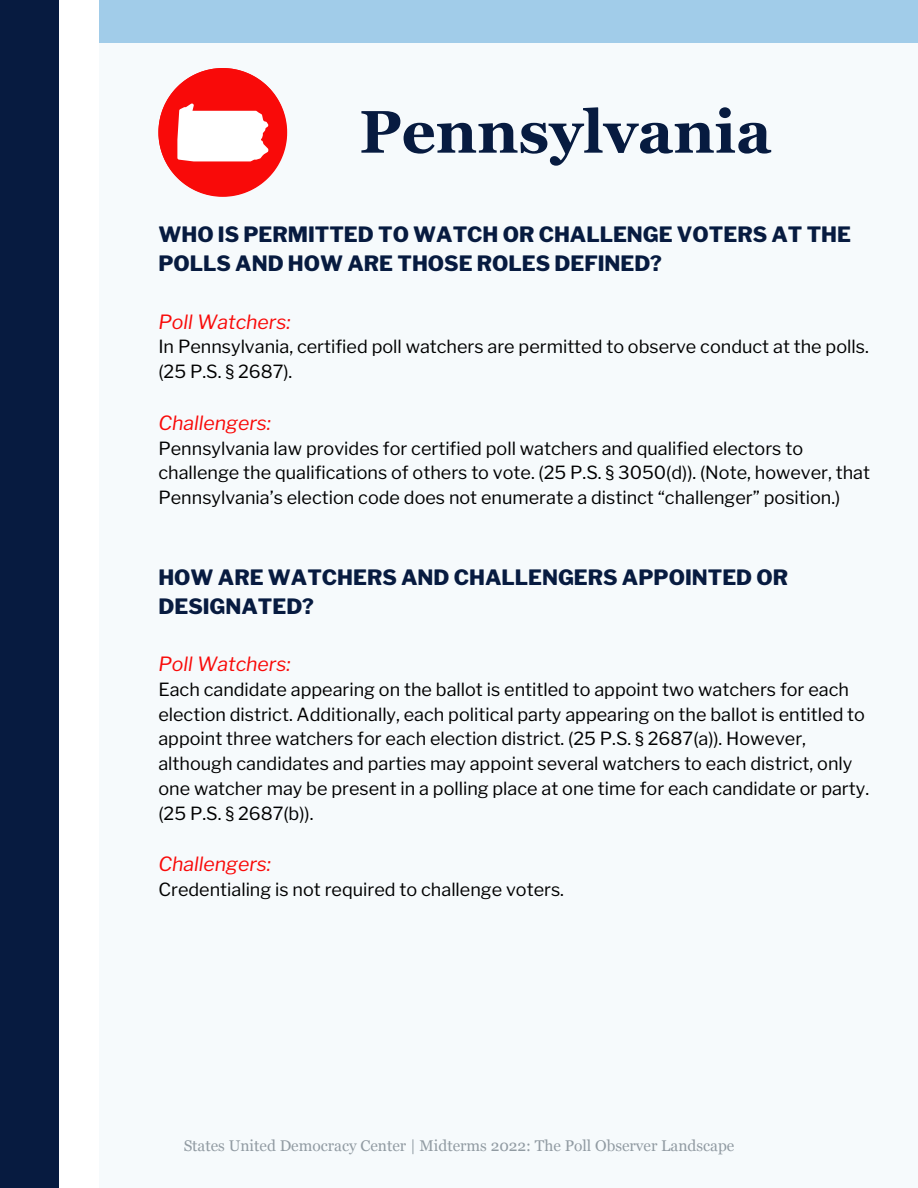
<style>
.page{position:relative;width:918px;height:1188px;background:#fff}
.page>*{position:absolute;margin:0;border:0;box-sizing:border-box;transform-origin:0 0}
.t1{font:700 60px "Georgia";color:#071b40}
.t2{font:800 21px/29.2px "Libre Franklin";color:#071b40}
.t3{font:italic 19.5px "Libre Franklin";color:#f90a09}
.t4{font:18px/24.8px "Libre Franklin";color:#000}
.t5{font:15.45px "Georgia";color:#2a3a47}
</style>
<div class="page">
<div style="left:0;top:0;width:58px;height:1188px;background:#071b40"></div>
<div style="left:99px;top:0;width:819px;height:1188px;background:#f6fafc"></div>
<div style="left:99px;top:0;width:819px;height:43px;background:#a1cce9"></div>
<svg style="left:158px;top:68px;width:129px;height:129px"></svg>
<h1 class="t1" style="left:359px;top:98px;width:414px">Pennsylvania</h1>
<p class="t2" style="left:158px;top:220px;width:694px">WHO IS PERMITTED TO WATCH OR CHALLENGE VOTERS AT THE<br>POLLS AND HOW ARE THOSE ROLES DEFINED?</p>
<p class="t3" style="left:158px;top:310px;width:134px">Poll Watchers:</p>
<p class="t4" style="left:158px;top:334px;width:712px">In Pennsylvania, certified poll watchers are permitted to observe conduct at the polls. (25 P.S. § 2687).</p>
<p class="t3" style="left:158px;top:411px;width:114px">Challengers:</p>
<p class="t4" style="left:158px;top:436px;width:713px">Pennsylvania law provides for certified poll watchers and qualified electors to challenge the qualifications of others to vote. (25 P.S. § 3050(d)). (Note, however, that<br>Pennsylvania’s election code does not enumerate a distinct “challenger” position.)</p>
<p class="t2" style="left:158px;top:562px;width:631px">HOW ARE WATCHERS AND CHALLENGERS APPOINTED OR<br>DESIGNATED?</p>
<p class="t3" style="left:158px;top:652px;width:134px">Poll Watchers:</p>
<p class="t4" style="left:158px;top:677px;width:712px">Each candidate appearing on the ballot is entitled to appoint two watchers for each election district. Additionally, each political party appearing on the ballot is entitled to appoint three watchers for each election district. (25 P.S. § 2687(a)). However, although candidates and parties may appoint several watchers to each district, only one watcher may be present in a polling place at one time for each candidate or party. (25 P.S. § 2687(b)).</p>
<p class="t3" style="left:158px;top:853px;width:114px">Challengers:</p>
<p class="t4" style="left:158px;top:877px;width:407px">Credentialing is not required to challenge voters.</p>
<p class="t5" style="left:184px;top:1137px;width:552px">States United Democracy Center | Midterms 2022: The Poll Observer Landscape</p>
</div>
